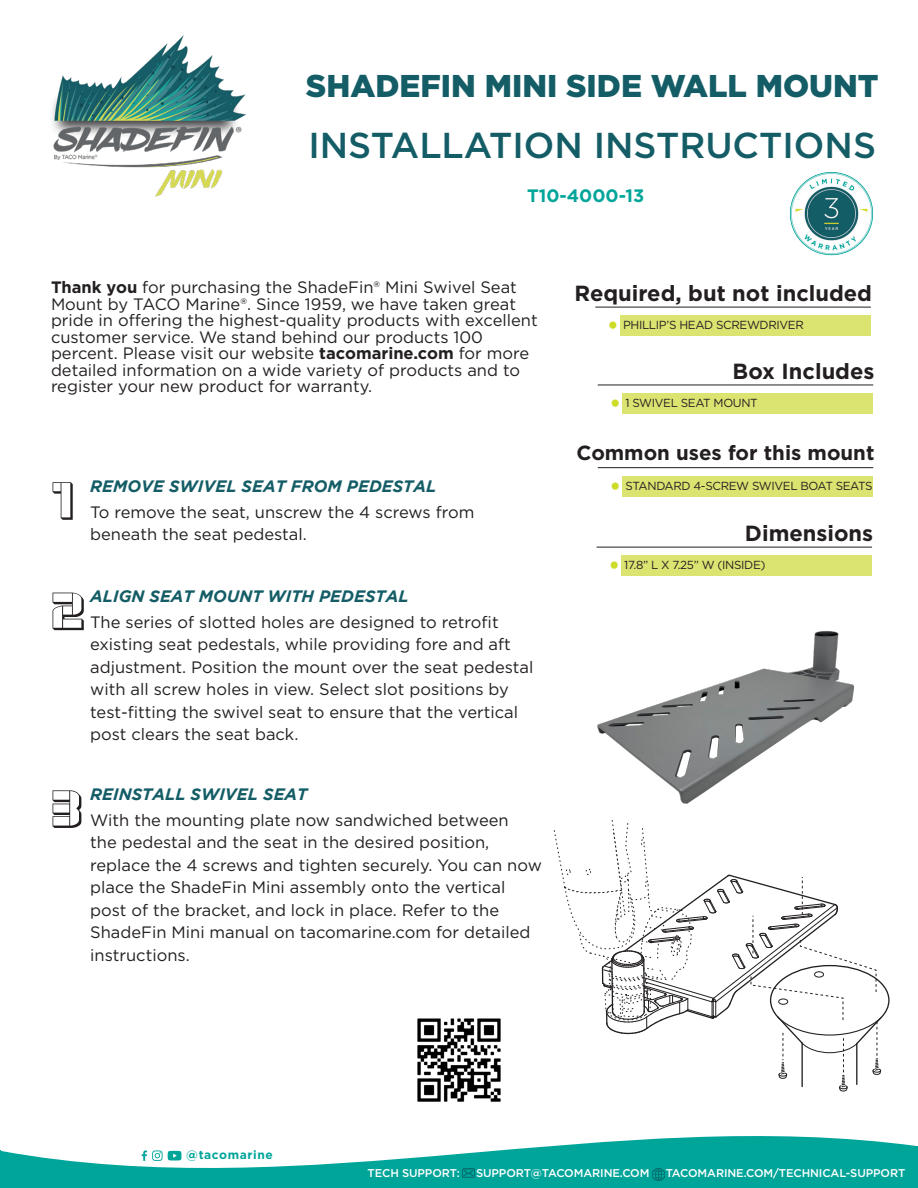
<style>
.page{position:relative;width:918px;height:1188px;background:#fff}
.page>*{position:absolute;margin:0;border:0;box-sizing:border-box;transform-origin:0 0}
.bullets_for_instruct{font:51px "Force Commander 3 D";color:#231f20}
.t1{font:500 36px "Gotham";color:#145d66}
.t2{font:900 31.5px "Gotham";color:#145d66}
.Smaller_Titles{font:700 21.9px "Gotham";color:#231f20}
.Smaller_Titles-2{font:700 20.4px "Gotham";color:#231f20}
.t3{font:700 18px "Gotham";color:#00a59a}
.bullets_for_instruct-2{font:16.5px/22.5px "Gotham";color:#231f20}
.bullets_for_instruct-3{font:italic 700 16.5px "Gotham";color:#145d66}
.t4{font:700 12px "Gotham";letter-spacing:.05em;color:#00a59a}
.t5{font:11.7px "Gotham";letter-spacing:-.03em;color:#231f20}
.t6{font:500 11.25px "Gotham";letter-spacing:-.01em;color:#fff}
.s1{font-weight:700}
.s2{font-family:"Source Sans Pro";font-weight:700;font-size:26.25px;color:#cddc28}
</style>
<div class="page">
<div style="left:623px;top:394px;width:250px;height:20px;background:#dbe471"></div>
<hr style="left:598px;top:385px;width:275px;height:1px;background:#231f20">
<svg style="left:0;top:1136px;width:916px;height:31px"></svg>
<svg style="left:142px;top:1150px;width:40px;height:11px"></svg>
<div style="left:1px;top:1167px;width:915px;height:21px;background:#00a59a"></div>
<hr style="left:0;top:1151px;width:1px;height:37px;background:#00a59a">
<hr style="left:916px;top:1146px;width:2px;height:42px;background:#00a59a">
<img style="left:52px;top:35px;width:194px;height:162px">
<div style="left:623px;top:476px;width:250px;height:21px;background:#dbe471"></div>
<hr style="left:598px;top:467px;width:275px;height:1px;background:#231f20">
<img style="left:789px;top:172px;width:85px;height:84px">
<div style="left:621px;top:556px;width:251px;height:20px;background:#dbe471"></div>
<hr style="left:597px;top:547px;width:275px;height:1px;background:#231f20">
<svg style="left:553px;top:830px;width:337px;height:262px"></svg>
<img style="left:555px;top:631px;width:335px;height:222px">
<div style="left:620px;top:316px;width:251px;height:20px;background:#dbe471"></div>
<hr style="left:595px;top:307px;width:276px;height:1px;background:#231f20">
<img style="left:417px;top:1018px;width:84px;height:84px">
<p class="t2" style="left:306px;top:68px;width:574px">SHADEFIN MINI SIDE WALL MOUNT</p>
<p class="t1" style="left:308px;top:122px;width:569px">INSTALLATION INSTRUCTIONS</p>
<p class="t3" style="left:527px;top:183px;width:119px">T10-4000-13</p>
<p class="bullets_for_instruct-2" style="left:51px;top:279px;width:488px;line-height:16.5px"><span class="s1">Thank you</span> for purchasing the ShadeFin® Mini Swivel Seat Mount by TACO Marine®. Since 1959, we have taken great pride in offering the highest-quality products with excellent customer service. We stand behind our products 100 percent. Please visit our website <span class="s1">tacomarine.com</span> for more detailed information on a wide variety of products and to register your new product for warranty.</p>
<p class="bullets_for_instruct" style="left:51px;top:474px;width:23px">1</p>
<p class="bullets_for_instruct-3" style="left:90px;top:476px;width:348px">REMOVE SWIVEL SEAT FROM PEDESTAL</p>
<p class="bullets_for_instruct-2" style="left:90px;top:500px;width:386px">To remove the seat, unscrew the 4 screws from beneath the seat pedestal.</p>
<p class="bullets_for_instruct" style="left:51px;top:584px;width:34px">2</p>
<p class="bullets_for_instruct-3" style="left:90px;top:587px;width:320px">ALIGN SEAT MOUNT WITH PEDESTAL</p>
<p class="bullets_for_instruct-2" style="left:90px;top:610px;width:445px">The series of slotted holes are designed to retrofit existing seat pedestals, while providing fore and aft adjustment. Position the mount over the seat pedestal with all screw holes in view. Select slot positions by test-fitting the swivel seat to ensure that the vertical post clears the seat back.</p>
<p class="bullets_for_instruct" style="left:51px;top:782px;width:32px">3</p>
<p class="bullets_for_instruct-3" style="left:90px;top:785px;width:219px">REINSTALL SWIVEL SEAT</p>
<p class="bullets_for_instruct-2" style="left:90px;top:808px;width:453px">With the mounting plate now sandwiched between<br>the pedestal and the seat in the desired position, replace the 4 screws and tighten securely. You can now place the ShadeFin Mini assembly onto the vertical post of the bracket, and lock in place. Refer to the ShadeFin Mini manual on tacomarine.com for detailed instructions.</p>
<p class="Smaller_Titles" style="left:574px;top:279px;width:299px">Required, but not included</p>
<p class="t5" style="left:608px;top:318px;width:197px"><span class="s2">•</span> PHILLIP’S HEAD SCREWDRIVER</p>
<p class="Smaller_Titles" style="left:733px;top:357px;width:143px">Box Includes</p>
<p class="t5" style="left:611px;top:396px;width:148px"><span class="s2">•</span> 1 SWIVEL SEAT MOUNT</p>
<p class="Smaller_Titles-2" style="left:576px;top:440px;width:300px">Common uses for this mount</p>
<p class="t5" style="left:611px;top:478px;width:263px"><span class="s2">•</span> STANDARD 4-SCREW SWIVEL BOAT SEATS</p>
<p class="Smaller_Titles" style="left:745px;top:519px;width:130px">Dimensions</p>
<p class="t5" style="left:610px;top:558px;width:157px"><span class="s2">•</span> 17.8” L X 7.25” W (INSIDE)</p>
<p class="t4" style="left:186px;top:1146px;width:88px">@tacomarine</p>
<p class="t6" style="left:368px;top:1166px;width:94px">TECH SUPPORT:</p>
<p class="t6" style="left:476px;top:1166px;width:175px">SUPPORT@TACOMARINE.COM</p>
<p class="t6" style="left:666px;top:1166px;width:241px">TACOMARINE.COM/TECHNICAL-SUPPORT</p>
</div>
